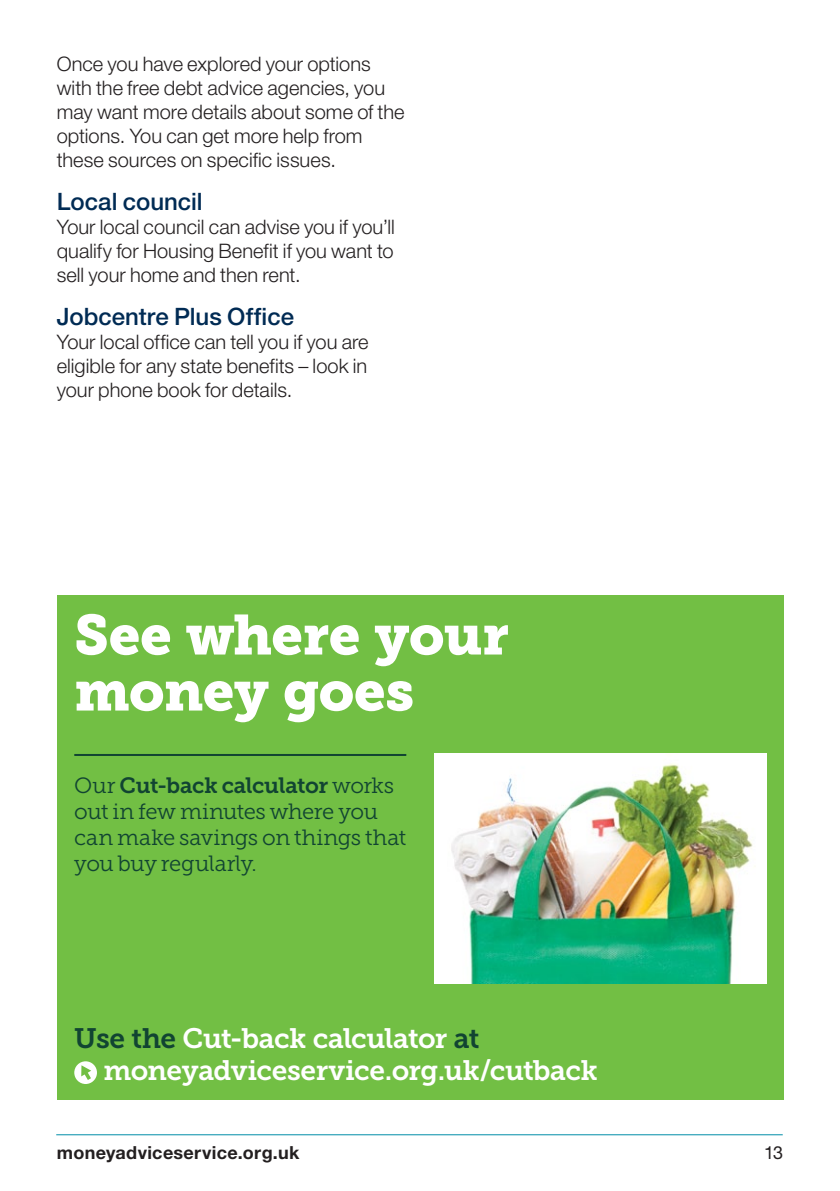
<style>
.page{position:relative;width:840px;height:1191px;background:#fff}
.page>*{position:absolute;margin:0;border:0;box-sizing:border-box;transform-origin:0 0}
.Cover_Title_Museo_Sl{font:56px/56px "Museo Slab 900";letter-spacing:-.01em;color:#fff}
.Cover_Title_Museo_Sl-2{font:28px "Museo Slab 700";letter-spacing:-.02em;color:#fff}
.Body_Header_03_Helve{font:500 24px "Helvetica Neue LT Std";color:#002b54}
.Body_04_Helvetica_Me{font:22px/26px "Museo Slab 300";letter-spacing:-.015em;color:#114432}
.Body_02_Helvetica_Li{font:300 20px/24px "Helvetica Neue LT Std";color:#231f20;text-align:justify}
.t1{font:700 18px "Helvetica Neue LT Std";letter-spacing:.02em;color:#231f20}
.t2{font:18px "Helvetica Neue LT Std";color:#231f20}
.s1{font-family:"Museo Slab 700"}
.s2{color:#114432}
</style>
<div class="page">
<hr style="left:56px;top:1134px;width:726px;height:1px;background:#008da8">
<div style="left:57px;top:595px;width:726px;height:505px;background:#72bf44"></div>
<hr style="left:74px;top:754px;width:332px;height:2px;background:#114432">
<img style="left:434px;top:754px;width:332px;height:229px">
<div style="left:74px;top:1061px;width:23px;height:23px;background:#fff;border-radius:50%"></div>
<svg style="left:81px;top:1065px;width:10px;height:15px"></svg>
<p class="Body_02_Helvetica_Li" style="left:57px;top:51px;width:349px;text-align:left">Once you have explored your options with the free debt advice agencies, you may want more details about some of the options. You can get more help from these sources on specific issues.</p>
<p class="Body_Header_03_Helve" style="left:57px;top:187px;width:147px">Local council</p>
<p class="Body_02_Helvetica_Li" style="left:57px;top:214px;width:339px">Your local council can advise you if you’ll qualify for Housing Benefit if you want to sell your home and then rent.</p>
<p class="Body_Header_03_Helve" style="left:57px;top:302px;width:239px">Jobcentre Plus Office</p>
<p class="Body_02_Helvetica_Li" style="left:57px;top:329px;width:313px">Your local office can tell you if you are eligible for any state benefits – look in your phone book for details.</p>
<p class="Cover_Title_Museo_Sl" style="left:74px;top:607px;width:436px">See where your money goes</p>
<p class="Body_04_Helvetica_Me" style="left:74px;top:773px;width:333px">Our <span class="s1">Cut-back calculator</span> works out in few minutes where you can make savings on things that you buy regularly.</p>
<p class="Cover_Title_Museo_Sl-2" style="left:74px;top:1022px;width:406px"><span class="s2">Use the</span> Cut-back calculator <span class="s2">at</span></p>
<p class="Cover_Title_Museo_Sl-2" style="left:103px;top:1054px;width:495px">moneyadviceservice.org.uk/cutback</p>
<p class="t1" style="left:57px;top:1142px;width:244px">moneyadviceservice.org.uk</p>
<p class="t2" style="left:763px;top:1142px;width:21px">13</p>
</div>
